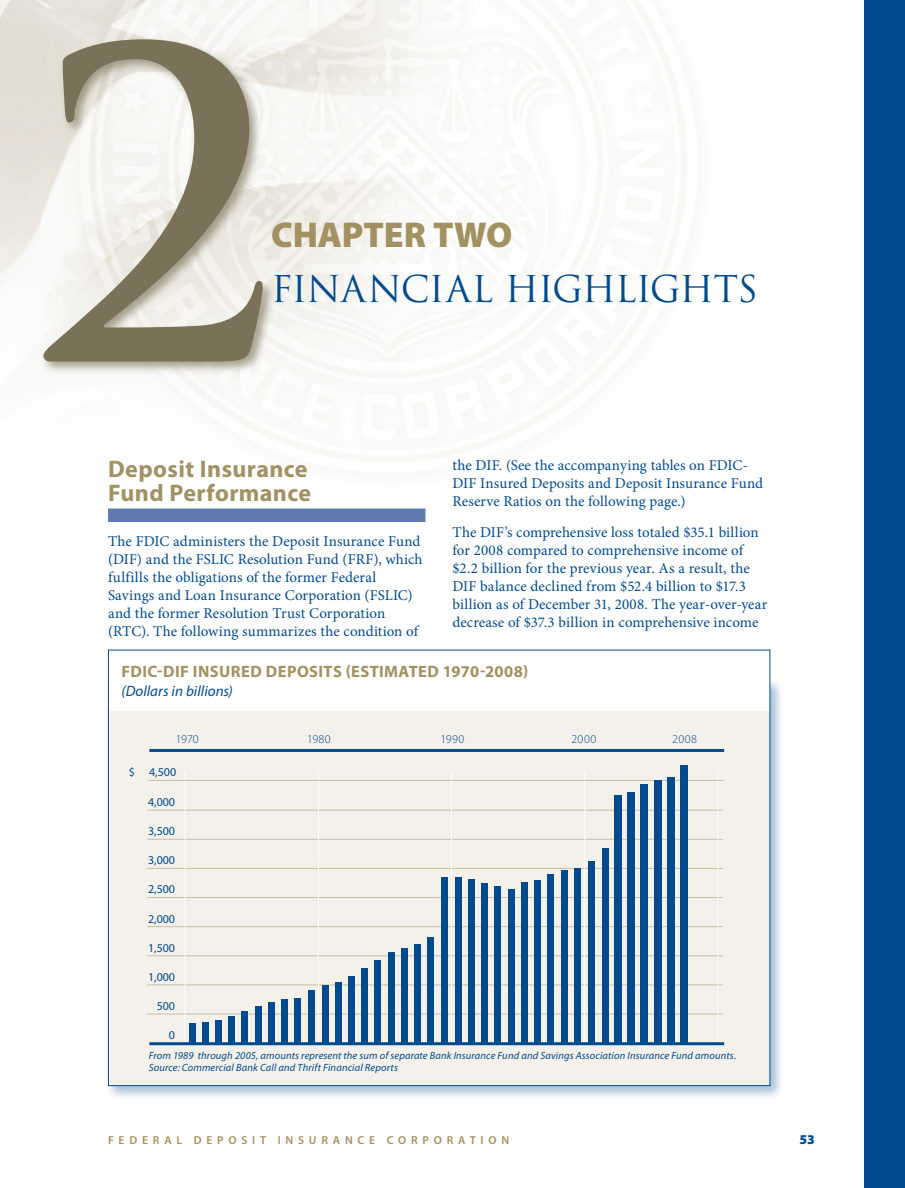
<style>
.page{position:relative;width:905px;height:1188px;background:#fff}
.page>*{position:absolute;margin:0;border:0;box-sizing:border-box;transform-origin:0 0}
.t1{font:700 420px "Trajan Pro";color:#7a7258}
.t2{font:36px "Trajan Pro";letter-spacing:-.025em;color:#004a8d}
.t3{font:900 36px "Myriad Pro";letter-spacing:-.01em;color:#a29161}
.t4{font:700 24px/24px "Myriad Pro";letter-spacing:.02em;color:#a29161}
.t5{font:700 16.5px "Myriad Pro";letter-spacing:.025em;color:#a29161}
.t6{font:15px/18px "Minion Pro";letter-spacing:.005em;color:#004a8d}
.t7{font:italic 15px "Myriad Pro";color:#004a8d}
.t8{font:900 13.5px "Myriad Pro";color:#004a8d}
.t9{font:12px "Myriad Pro";color:#004a8d}
.t10{font:300 12px "Myriad Pro";letter-spacing:.03em;color:#004a8d}
.t11{font:600 11.55px "Myriad Pro";letter-spacing:.415em;color:#a29161}
.t12{font:italic 10.5px/11.2px "Myriad Pro";letter-spacing:.015em;color:#004a8d}
</style>
<div class="page">
<div style="left:864px;top:0;width:40px;height:1188px;background:#004a8d"></div>
<div style="left:39px;top:35px;width:238px;height:341px;background:#7a7258;opacity:.65"></div>
<div style="left:108px;top:508px;width:317px;height:14px;background:#5f7bb0"></div>
<div style="left:105px;top:676px;width:680px;height:425px;background:#004a8d;opacity:.35"></div>
<div style="left:108px;top:710px;width:662px;height:376px;background:#f3f1ea"></div>
<div style="left:108px;top:650px;width:662px;height:60px;background:#fff"></div>
<hr style="left:147px;top:810px;width:576px;height:1px;background:#cbbea2">
<hr style="left:147px;top:839px;width:576px;height:1px;background:#cbbea2">
<hr style="left:147px;top:868px;width:576px;height:1px;background:#cbbea2">
<hr style="left:147px;top:897px;width:576px;height:1px;background:#cbbea2">
<hr style="left:147px;top:926px;width:576px;height:1px;background:#cbbea2">
<hr style="left:147px;top:955px;width:576px;height:1px;background:#cbbea2">
<hr style="left:147px;top:984px;width:576px;height:1px;background:#cbbea2">
<hr style="left:147px;top:1014px;width:576px;height:1px;background:#cbbea2">
<hr style="left:185px;top:771px;width:1px;height:272px;background:#fff">
<hr style="left:318px;top:771px;width:1px;height:272px;background:#fff">
<hr style="left:451px;top:772px;width:1px;height:271px;background:#fff">
<hr style="left:584px;top:771px;width:1px;height:272px;background:#fff">
<hr style="left:717px;top:771px;width:1px;height:272px;background:#fff">
<div style="left:189px;top:1023px;width:6px;height:20px;background:#004a8d"></div>
<div style="left:202px;top:1022px;width:7px;height:21px;background:#004a8d"></div>
<div style="left:215px;top:1020px;width:7px;height:23px;background:#004a8d"></div>
<div style="left:228px;top:1016px;width:7px;height:27px;background:#004a8d"></div>
<div style="left:241px;top:1011px;width:7px;height:32px;background:#004a8d"></div>
<div style="left:255px;top:1007px;width:6px;height:36px;background:#004a8d"></div>
<div style="left:268px;top:1002px;width:7px;height:41px;background:#004a8d"></div>
<div style="left:281px;top:999px;width:7px;height:44px;background:#004a8d"></div>
<div style="left:294px;top:998px;width:7px;height:45px;background:#004a8d"></div>
<div style="left:308px;top:990px;width:6px;height:53px;background:#004a8d"></div>
<div style="left:322px;top:986px;width:6px;height:57px;background:#004a8d"></div>
<div style="left:335px;top:982px;width:6px;height:61px;background:#004a8d"></div>
<div style="left:348px;top:976px;width:7px;height:67px;background:#004a8d"></div>
<div style="left:361px;top:968px;width:7px;height:75px;background:#004a8d"></div>
<div style="left:374px;top:960px;width:7px;height:83px;background:#004a8d"></div>
<div style="left:388px;top:952px;width:6px;height:91px;background:#004a8d"></div>
<div style="left:401px;top:948px;width:7px;height:95px;background:#004a8d"></div>
<div style="left:414px;top:945px;width:7px;height:98px;background:#004a8d"></div>
<div style="left:427px;top:937px;width:7px;height:106px;background:#004a8d"></div>
<div style="left:440px;top:877px;width:7px;height:166px;background:#004a8d"></div>
<div style="left:455px;top:877px;width:6px;height:166px;background:#004a8d"></div>
<div style="left:468px;top:879px;width:7px;height:164px;background:#004a8d"></div>
<div style="left:481px;top:883px;width:7px;height:160px;background:#004a8d"></div>
<div style="left:494px;top:886px;width:7px;height:157px;background:#004a8d"></div>
<div style="left:507px;top:889px;width:7px;height:154px;background:#004a8d"></div>
<div style="left:521px;top:883px;width:6px;height:160px;background:#004a8d"></div>
<div style="left:534px;top:880px;width:7px;height:163px;background:#004a8d"></div>
<div style="left:547px;top:874px;width:7px;height:169px;background:#004a8d"></div>
<div style="left:560px;top:870px;width:7px;height:173px;background:#004a8d"></div>
<div style="left:574px;top:868px;width:6px;height:175px;background:#004a8d"></div>
<div style="left:588px;top:861px;width:7px;height:182px;background:#004a8d"></div>
<div style="left:601px;top:848px;width:7px;height:195px;background:#004a8d"></div>
<hr style="left:149px;top:749px;width:575px;height:3px;background:#004a8d">
<hr style="left:149px;top:1042px;width:575px;height:3px;background:#004a8d">
<hr style="left:148px;top:780px;width:576px;height:1px;background:#cbbea2">
<div style="left:680px;top:765px;width:8px;height:280px;background:#004a8d"></div>
<div style="left:667px;top:777px;width:7px;height:268px;background:#004a8d"></div>
<div style="left:654px;top:780px;width:7px;height:265px;background:#004a8d"></div>
<div style="left:640px;top:784px;width:8px;height:261px;background:#004a8d"></div>
<div style="left:627px;top:792px;width:8px;height:253px;background:#004a8d"></div>
<div style="left:614px;top:795px;width:7px;height:250px;background:#004a8d"></div>
<h1 class="t1" style="left:27px;top:-52px;width:253px">2</h1>
<h2 class="t3" style="left:271px;top:211px;width:243px">CHAPTER TWO</h2>
<h2 class="t2" style="left:271px;top:266px;width:488px">FINANCIAL HIGH LIGHTS</h2>
<h3 class="t4" style="left:108px;top:456px;width:205px">Deposit Insurance<br>Fund Performance</h3>
<p class="t6" style="left:108px;top:532px;width:316px">The FDIC administers the Deposit Insurance Fund (DIF) and the FSLIC Resolution Fund (FRF), which fulfills the obligations of the former Federal Savings and Loan Insurance Corporation (FSLIC) and the former Resolution Trust Corporation (RTC). The following summarizes the condition of</p>
<p class="t6" style="left:452px;top:456px;width:312px">the DIF. (See the accompanying tables on FDIC-<br>DIF Insured Deposits and Deposit Insurance Fund<br>Reserve Ratios on the following page.)</p>
<p class="t6" style="left:452px;top:524px;width:316px">The DIF’s comprehensive loss totaled $35.1 billion for 2008 compared to comprehensive income of $2.2 billion for the previous year. As a result, the DIF balance declined from $52.4 billion to $17.3 billion as of December 31, 2008. The year-over-year decrease of $37.3 billion in comprehensive income</p>
<p class="t5" style="left:122px;top:660px;width:408px">FDIC-DIF Insured Deposits (estimated 1970-2008)</p>
<p class="t7" style="left:122px;top:681px;width:113px">(Dollars in billions)</p>
<p class="t10" style="left:176px;top:732px;width:24px">1970</p>
<p class="t10" style="left:307px;top:732px;width:25px">1980</p>
<p class="t10" style="left:440px;top:732px;width:25px">1990</p>
<p class="t10" style="left:571px;top:732px;width:26px">2000</p>
<p class="t9" style="left:129px;top:765px;width:49px">$ 4,500</p>
<p class="t9" style="left:148px;top:795px;width:29px">4,000</p>
<p class="t9" style="left:148px;top:824px;width:29px">3,500</p>
<p class="t9" style="left:148px;top:853px;width:29px">3,000</p>
<p class="t9" style="left:148px;top:882px;width:29px">2,500</p>
<p class="t9" style="left:148px;top:911px;width:29px">2,000</p>
<p class="t9" style="left:148px;top:940px;width:29px">1,500</p>
<p class="t9" style="left:148px;top:970px;width:29px">1,000</p>
<p class="t9" style="left:157px;top:999px;width:20px">500</p>
<p class="t9" style="left:169px;top:1028px;width:8px">0</p>
<p class="t10" style="left:672px;top:732px;width:26px">2008</p>
<p class="t12" style="left:149px;top:1050px;width:589px">From 1989 through 2005, amounts represent the sum of separate Bank Insurance Fund and Savings Association Insurance Fund amounts.<br>Source: Commercial Bank Call and Thrift Financial Reports</p>
<p class="t11" style="left:108px;top:1133px;width:402px">FEDERAL DEPOSIT INSURANCE CORPORATION</p>
<p class="t8" style="left:799px;top:1131px;width:17px">53</p>
</div>
